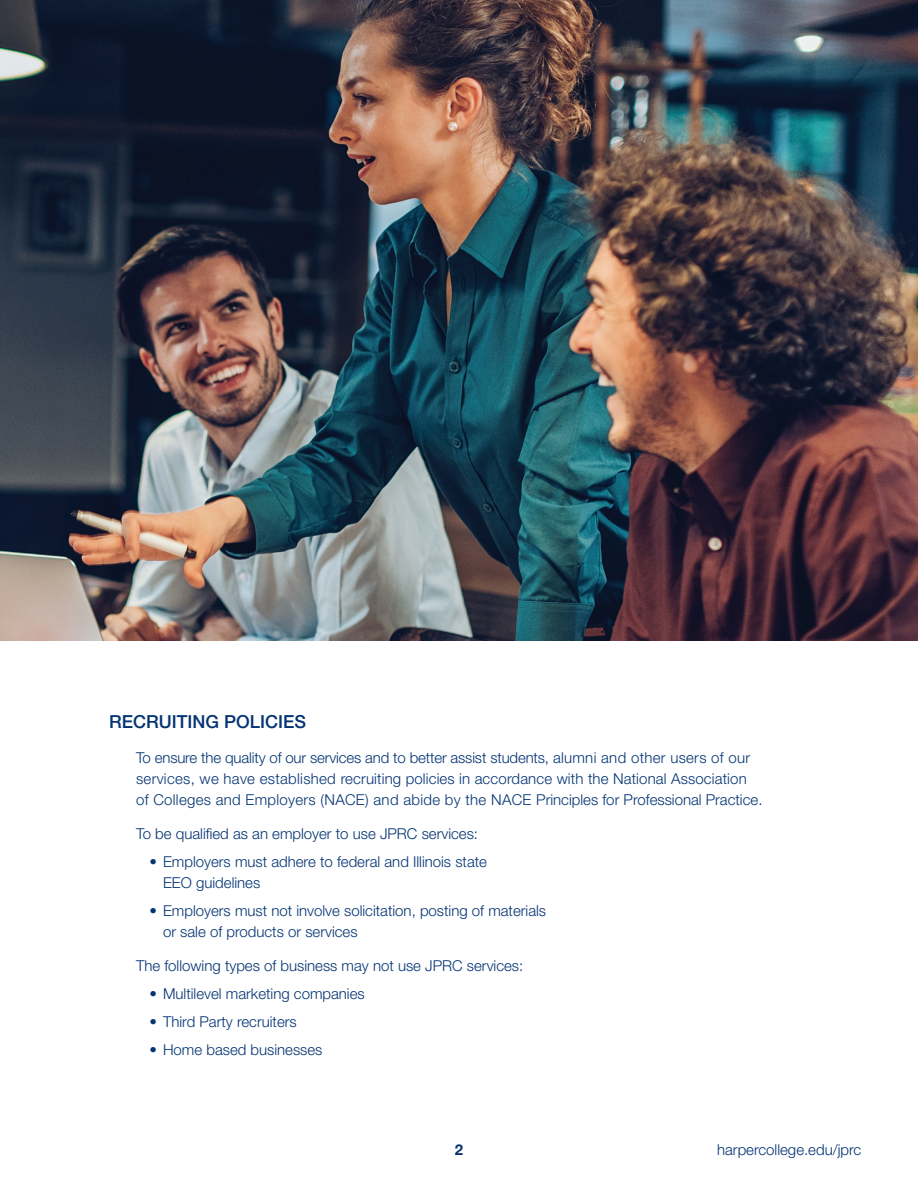
<style>
.page{position:relative;width:918px;height:1188px;background:#fff}
.page>*{position:absolute;margin:0;border:0;box-sizing:border-box;transform-origin:0 0}
.t1{font:500 18px "Helvetica Neue LT Std";color:#053474}
.body_copy{font:300 15px/21px "Helvetica Neue LT Std";color:#053474}
.body_copy-2{font:700 15px "Helvetica Neue LT Std";color:#053474}
</style>
<div class="page">
<img style="left:0;top:0;width:918px;height:640px">
<p class="t1" style="left:109px;top:711px;width:199px">RECRUITING POLICIES</p>
<p class="body_copy" style="left:136px;top:747px;width:628px">To ensure the quality of our services and to better assist students, alumni and other users of our services, we have established recruiting policies in accordance with the National Association of Colleges and Employers (NACE) and abide by the NACE Principles for Professional Practice.</p>
<p class="body_copy" style="left:136px;top:823px;width:344px">To be qualified as an employer to use JPRC services:</p>
<p class="body_copy" style="left:163px;top:851px;width:325px;text-indent:-14px">• Employers must adhere to federal and Illinois state<br>EEO guidelines</p>
<p class="body_copy" style="left:163px;top:900px;width:385px;text-indent:-14px">• Employers must not involve solicitation, posting of materials or sale of products or services</p>
<p class="body_copy" style="left:136px;top:955px;width:389px">The following types of business may not use JPRC services:</p>
<p class="body_copy" style="left:150px;top:983px;width:217px">• Multilevel marketing companies</p>
<p class="body_copy" style="left:150px;top:1011px;width:149px">• Third Party recruiters</p>
<p class="body_copy" style="left:150px;top:1039px;width:174px">• Home based businesses</p>
<p class="body_copy-2" style="left:455px;top:1140px;width:10px">2</p>
<p class="body_copy" style="left:717px;top:1139px;width:146px">harpercollege.edu/jprc</p>
</div>
